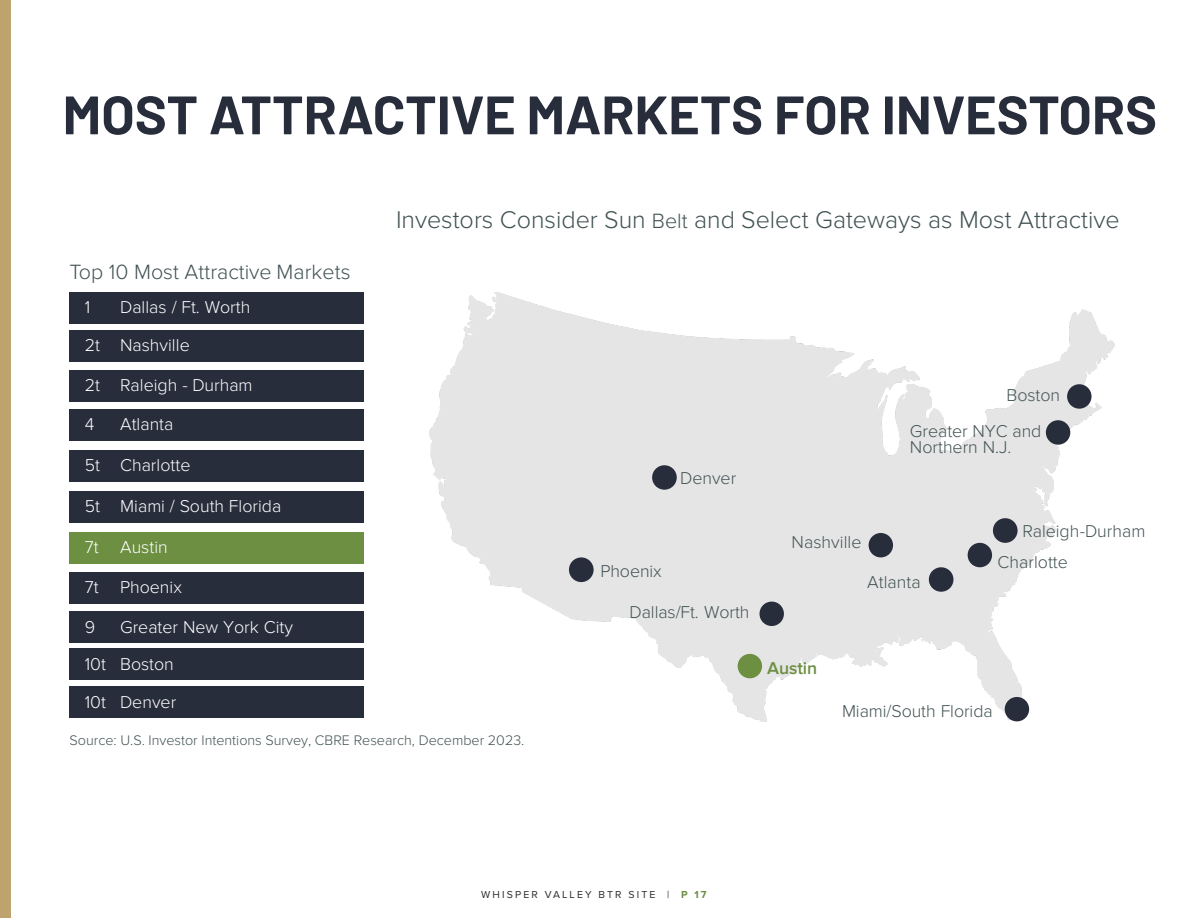
<style>
.page{position:relative;width:1188px;height:918px;background:#fff}
.page>*{position:absolute;margin:0;border:0;box-sizing:border-box;transform-origin:0 0}
.t1{font:700 54px "Barlow";color:#282d3c}
.t2{font:300 25.05px "Proxima Nova";color:#425254}
.t3{font:300 21.45px "Proxima Nova";color:#425254}
.t4{font:300 17.85px/38.1px "Proxima Nova";color:#fff}
.t5{font:300 17.85px/16px "Proxima Nova";letter-spacing:-.005em;color:#435254}
.t6{font:600 17.85px "Proxima Nova";letter-spacing:-.005em;color:#6c8f42}
.t7{font:300 14.4px "Proxima Nova";color:#425254}
.t8{font:10.5px "Proxima Nova";letter-spacing:.2em;color:#2c2c2b}
.s1{font-size:21.45px}
.s2{font-weight:700;color:#6c8f42}
</style>
<div class="page">
<div style="left:70px;top:292px;width:294px;height:32px;background:#282d3c"></div>
<div style="left:70px;top:330px;width:294px;height:32px;background:#282d3c"></div>
<div style="left:70px;top:370px;width:294px;height:32px;background:#282d3c"></div>
<div style="left:70px;top:409px;width:294px;height:32px;background:#282d3c"></div>
<div style="left:70px;top:450px;width:294px;height:32px;background:#282d3c"></div>
<div style="left:70px;top:491px;width:294px;height:32px;background:#282d3c"></div>
<div style="left:70px;top:532px;width:294px;height:32px;background:#6c8f42"></div>
<div style="left:70px;top:572px;width:294px;height:32px;background:#282d3c"></div>
<div style="left:70px;top:611px;width:294px;height:32px;background:#282d3c"></div>
<div style="left:70px;top:649px;width:294px;height:31px;background:#282d3c"></div>
<img style="left:429px;top:293px;width:685px;height:428px">
<div style="left:652px;top:465px;width:25px;height:25px;background:#282d3c;border-radius:50%"></div>
<div style="left:569px;top:557px;width:25px;height:25px;background:#282d3c;border-radius:50%"></div>
<div style="left:738px;top:654px;width:24px;height:24px;background:#6c8f42;border-radius:50%"></div>
<div style="left:760px;top:602px;width:24px;height:24px;background:#282d3c;border-radius:50%"></div>
<div style="left:929px;top:567px;width:24px;height:25px;background:#282d3c;border-radius:50%"></div>
<div style="left:869px;top:533px;width:24px;height:24px;background:#282d3c;border-radius:50%"></div>
<div style="left:968px;top:543px;width:24px;height:24px;background:#282d3c;border-radius:50%"></div>
<div style="left:993px;top:518px;width:25px;height:25px;background:#282d3c;border-radius:50%"></div>
<div style="left:1005px;top:697px;width:24px;height:24px;background:#282d3c;border-radius:50%"></div>
<div style="left:1067px;top:384px;width:25px;height:25px;background:#282d3c;border-radius:50%"></div>
<div style="left:70px;top:686px;width:294px;height:32px;background:#282d3c"></div>
<div style="left:1046px;top:420px;width:24px;height:25px;background:#282d3c;border-radius:50%"></div>
<div style="left:0;top:0;width:11px;height:918px;background:#bfa36f"></div>
<div style="left:948px;top:272px;width:171px;height:31px;background:#fff"></div>
<h1 class="t1" style="left:63px;top:75px;width:1096px">MOST ATTRACTIVE MARKETS FOR INVESTORS</h1>
<p class="t3" style="left:70px;top:260px;width:282px">Top 10 Most Attractive Markets</p>
<p class="t4" style="left:85px;top:288px;width:7px">1</p>
<p class="t4" style="left:85px;top:288px;width:167px;text-indent:35px">Dallas / Ft. Worth<br>2t Nashville</p>
<p class="t4" style="left:85px;top:366px;width:169px;line-height:39px">2t Raleigh - Durham<br>4</p>
<p class="t4" style="left:120px;top:406px;width:55px">Atlanta</p>
<p class="t4" style="left:85px;top:447px;width:107px">5t Charlotte</p>
<p class="t4" style="left:85px;top:487px;width:198px">5t Miami / South Florida</p>
<p class="t4" style="left:85px;top:528px;width:85px">7t Austin</p>
<p class="t4" style="left:85px;top:568px;width:99px">7t Phoenix</p>
<p class="t4" style="left:85px;top:608px;width:12px">9</p>
<p class="t4" style="left:85px;top:608px;width:210px;line-height:37.2px;text-indent:35px">Greater New York City<br>10t Boston</p>
<p class="t4" style="left:85px;top:683px;width:93px">10t Denver</p>
<h2 class="t2" style="left:396px;top:206px;width:725px">Investors Consider Sun <span class="s1">Belt</span> and Select Gateways as Most Attractive</h2>
<p class="t5" style="left:1007px;top:387px;width:55px">Boston</p>
<p class="t5" style="left:680px;top:470px;width:58px">Denver</p>
<p class="t5" style="left:600px;top:563px;width:63px">Phoenix</p>
<p class="t5" style="left:630px;top:605px;width:121px">Dallas/Ft. Worth</p>
<p class="t5" style="left:792px;top:535px;width:71px">Nashville</p>
<p class="t5" style="left:910px;top:423px;width:133px">Greater NYC and<br>Northern N.J.</p>
<p class="t5" style="left:1022px;top:524px;width:124px">Raleigh-Durham</p>
<p class="t5" style="left:997px;top:555px;width:72px">Charlotte</p>
<p class="t5" style="left:867px;top:574px;width:55px">Atlanta</p>
<p class="t6" style="left:767px;top:657px;width:51px">Austin</p>
<p class="t5" style="left:842px;top:703px;width:152px">Miami/South Florida</p>
<p class="t7" style="left:70px;top:732px;width:456px">Source: U.S. Investor Intentions Survey, CBRE Research, December 2023.</p>
<p class="t8" style="left:481px;top:888px;width:227px">WHISPER VALLEY BTR SITE | <span class="s2">P 17</span></p>
</div>
